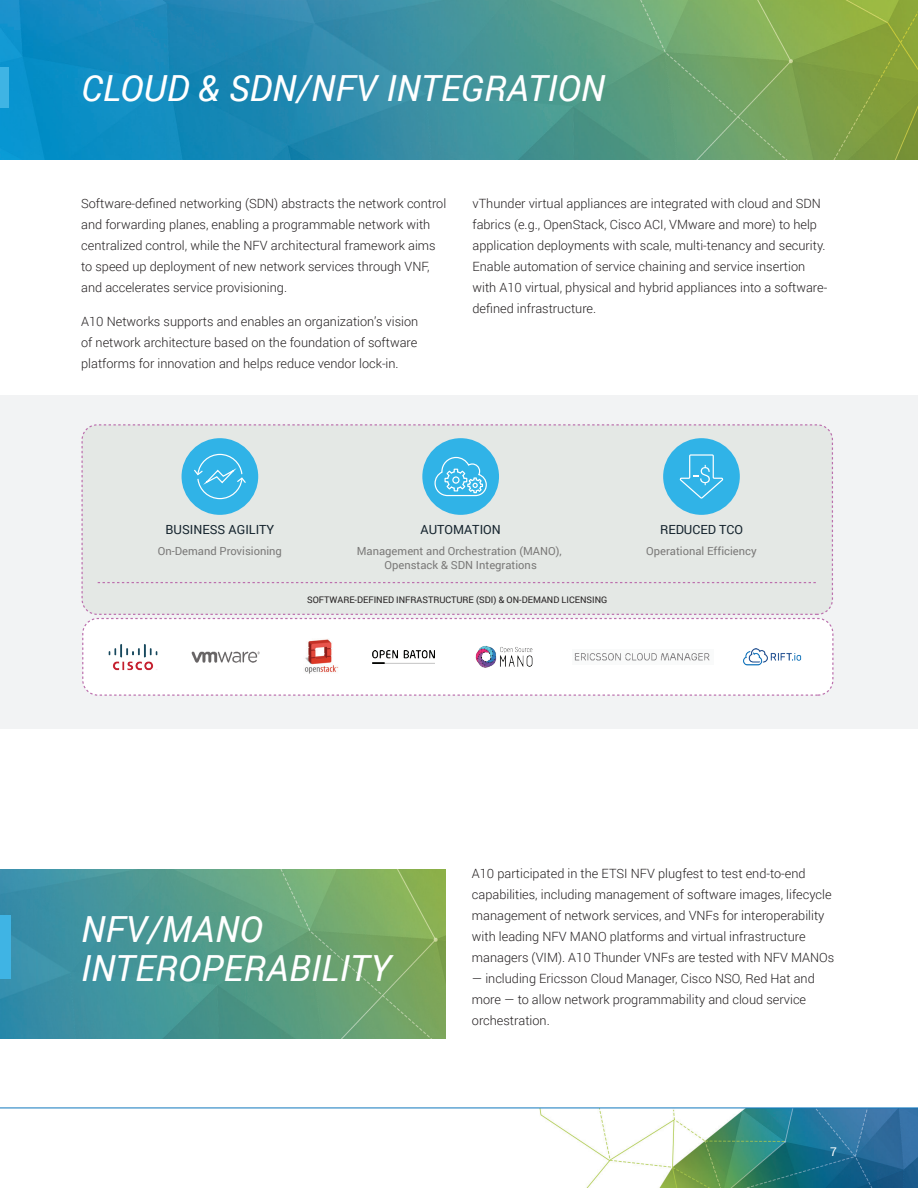
<style>
.page{position:relative;width:918px;height:1188px;background:#fff}
.page>*{position:absolute;margin:0;border:0;box-sizing:border-box;transform-origin:0 0}
.L1_Head{font:italic 36px/39px "Roboto";letter-spacing:.01em;color:#fff}
.body_text{font:300 12.75px/21px "Roboto";color:#231f20}
.L4_Head{font:300 12.75px/21px "Roboto";color:#231f20}
.t1{font:12.6px "Roboto";color:#14232d}
.t2{font:12px "Roboto";color:#fff}
.t3{font:11.25px/13.4px "Roboto";color:#7a7978;text-align:center}
.t4{font:9px "Roboto";color:#231f20}
</style>
<div class="page">
<img style="left:539px;top:1109px;width:379px;height:79px">
<hr style="left:0;top:1108px;width:918px;height:1px;background:#1077be">
<img style="left:0;top:869px;width:446px;height:169px">
<div style="left:0;top:915px;width:11px;height:63px;background:#3fb4e4"></div>
<img style="left:0;top:0;width:918px;height:160px">
<div style="left:0;top:68px;width:9px;height:40px;background:#3fb4e4"></div>
<div style="left:0;top:395px;width:918px;height:334px;background:#f2f3f4"></div>
<div style="left:82px;top:425px;width:750px;height:189px;background:#e4e8e5;border-radius:15px"></div>
<div style="left:81px;top:424px;width:752px;height:191px;border:1px dashed #bc6fad;border-radius:15px"></div>
<div style="left:83px;top:619px;width:750px;height:76px;background:#fff;border-radius:15px"></div>
<div style="left:82px;top:618px;width:752px;height:78px;border:1px dashed #bc6fad;border-radius:15px"></div>
<img style="left:304px;top:639px;width:35px;height:35px">
<img style="left:191px;top:651px;width:69px;height:11px">
<img style="left:108px;top:644px;width:50px;height:26px">
<svg style="left:98px;top:582px;width:718px;height:1px"></svg>
<img style="left:574px;top:653px;width:136px;height:8px">
<img style="left:743px;top:648px;width:59px;height:18px">
<img style="left:475px;top:646px;width:58px;height:22px">
<img style="left:373px;top:650px;width:62px;height:13px">
<div style="left:422px;top:438px;width:77px;height:77px;background:#30b3e7;border-radius:50%"></div>
<svg style="left:434px;top:456px;width:53px;height:41px"></svg>
<div style="left:663px;top:438px;width:77px;height:77px;background:#30b3e7;border-radius:50%"></div>
<svg style="left:679px;top:454px;width:45px;height:45px"></svg>
<div style="left:182px;top:438px;width:76px;height:77px;background:#30b3e7;border-radius:50%"></div>
<svg style="left:194px;top:453px;width:52px;height:47px"></svg>
<p class="L1_Head" style="left:81px;top:67px;width:526px">CLOUD &amp; SDN/NFV INTEGRATION</p>
<p class="body_text" style="left:81px;top:192px;width:367px">Software-defined networking (SDN) abstracts the network control and forwarding planes, enabling a programmable network with centralized control, while the NFV architectural framework aims to speed up deployment of new network services through VNF, and accelerates service provisioning.</p>
<p class="body_text" style="left:81px;top:311px;width:339px;text-align:justify">A10 Networks supports and enables an organization’s vision of network architecture based on the foundation of software platforms for innovation and helps reduce vendor lock-in.</p>
<p class="body_text" style="left:472px;top:192px;width:356px">vThunder virtual appliances are integrated with cloud and SDN fabrics (e.g., OpenStack, Cisco ACI, VMware and more) to help application deployments with scale, multi-tenancy and security.<br>Enable automation of service chaining and service insertion with A10 virtual, physical and hybrid appliances into a software&shy;defined infrastructure.</p>
<p class="t1" style="left:166px;top:520px;width:110px">BUSINESS AGILITY</p>
<p class="t3" style="left:158px;top:544px;width:126px">On-Demand Provisioning</p>
<p class="t1" style="left:421px;top:520px;width:82px">AUTOMATION</p>
<p class="t3" style="left:357px;top:544px;width:206px">Management and Orchestration (MANO),<br>Openstack &amp; SDN Integrations</p>
<p class="t4" style="left:307px;top:593px;width:302px">SOFTWARE-DEFINED INFRASTRUCTURE (SDI) &amp; ON-DEMAND LICENSING</p>
<p class="t1" style="left:660px;top:520px;width:84px">REDUCED TCO</p>
<p class="t3" style="left:646px;top:544px;width:112px">Operational Efficiency</p>
<p class="L1_Head" style="left:81px;top:908px;width:311px">NFV/MANO<br>INTEROPERABILITY</p>
<p class="L4_Head" style="left:472px;top:863px;width:364px">A10 participated in the ETSI NFV plugfest to test end-to-end capabilities, including management of software images, lifecycle management of network services, and VNFs for interoperability with leading NFV MANO platforms and virtual infrastructure managers (VIM). A10 Thunder VNFs are tested with NFV MANOs</p>
<p class="L4_Head" style="left:472px;top:968px;width:344px">— including Ericsson Cloud Manager, Cisco NSO, Red Hat and more — to allow network programmability and cloud service orchestration.</p>
<p class="t2" style="left:830px;top:1143px;width:8px">7</p>
</div>
